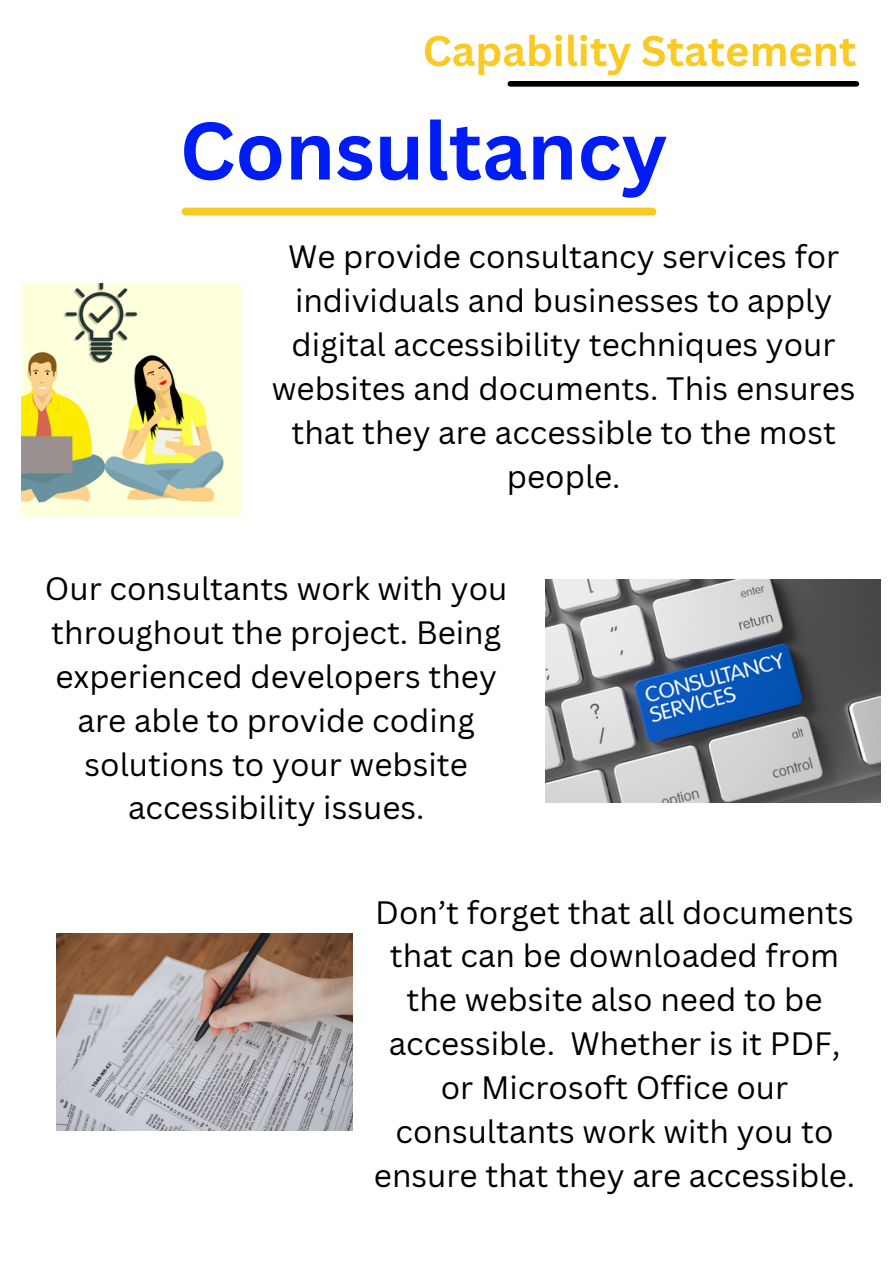
<style>
.page{position:relative;width:894px;height:1264px;background:#fff}
.page>*{position:absolute;margin:0;border:0;box-sizing:border-box;transform-origin:0 0}
.t1{font:700 79.5px "Canva Sans";color:#011df5}
.t2{font:700 41.7px "Canva Sans";color:#f9ca24}
.t3{font:31.5px/44px "Canva Sans";color:#000;text-align:center}
</style>
<div class="page">
<div style="left:507px;top:81px;width:351px;height:6px;background:#000;border-radius:3px"></div>
<div style="left:181px;top:208px;width:475px;height:7px;background:#f9ca24;border-radius:4px"></div>
<img style="left:22px;top:284px;width:218px;height:232px">
<img style="left:545px;top:579px;width:334px;height:223px">
<img style="left:57px;top:933px;width:296px;height:197px">
<h2 class="t2" style="left:422px;top:22px;width:435px">Capability Statement</h2>
<h1 class="t1" style="left:180px;top:95px;width:489px">Consultancy</h1>
<p class="t3" style="left:272px;top:234px;width:585px">We provide consultancy services for individuals and businesses to apply digital accessibility techniques your websites and documents. This ensures that they are accessible to the most people.</p>
<p class="t3" style="left:45px;top:565px;width:464px">Our consultants work with you throughout the project. Being experienced developers they are able to provide coding solutions to your website accessibility issues.</p>
<p class="t3" style="left:374px;top:889px;width:482px">Don’t forget that all documents that can be downloaded from the website also need to be accessible. Whether is it PDF, or Microsoft Office our consultants work with you to ensure that they are accessible.</p>
</div>
